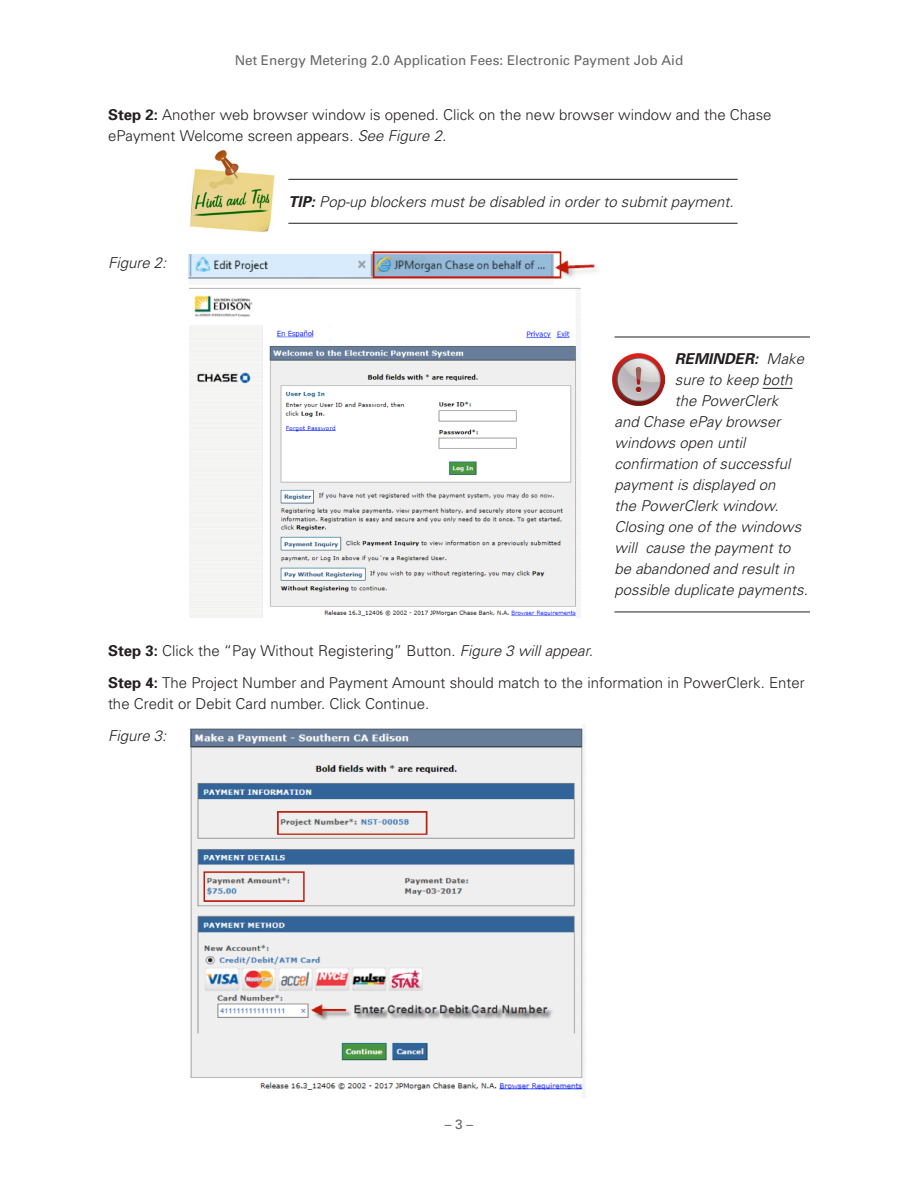
<style>
.page{position:relative;width:918px;height:1188px;background:#fff}
.page>*{position:absolute;margin:0;border:0;box-sizing:border-box;transform-origin:0 0}
.Body{font:300 15px/21px "Univers";color:#231f20}
.TIP{font:italic 300 15px "Univers";color:#231f20}
.Body-2{font:italic 300 15px "Univers";color:#231f20}
.TIP-2{font:italic 700 15px "Univers";color:#231f20}
.t1{font:13.5px "Univers";color:#666}
.s1{font-weight:700}
.s2{font-style:italic}
.s3{font-weight:300}
</style>
<div class="page">
<img style="left:189px;top:149px;width:86px;height:83px">
<img style="left:189px;top:288px;width:392px;height:330px">
<img style="left:188px;top:251px;width:409px;height:28px">
<hr style="left:615px;top:337px;width:195px;height:1px;background:#231f20">
<hr style="left:763px;top:388px;width:30px;height:1px;background:#231f20">
<hr style="left:615px;top:612px;width:195px;height:1px;background:#231f20">
<img style="left:612px;top:354px;width:52px;height:51px">
<img style="left:190px;top:725px;width:396px;height:373px">
<hr style="left:288px;top:179px;width:450px;height:1px;background:#231f20">
<hr style="left:288px;top:223px;width:450px;height:1px;background:#231f20">
<p class="t1" style="left:235px;top:52px;width:450px">Net Energy Metering 2.0 Application Fees: Electronic Payment Job Aid</p>
<p class="Body" style="left:108px;top:104px;width:665px"><span class="s1">Step 2:</span> Another web browser window is opened. Click on the new browser window and the Chase ePayment Welcome screen appears. <span class="s2">See Figure 2.</span></p>
<p class="Body-2" style="left:108px;top:254px;width:60px">Figure 2:</p>
<p class="TIP" style="left:288px;top:192px;width:447px"><span class="s1">TIP:</span> Pop-up blockers must be disabled in order to submit payment.</p>
<p class="TIP-2" style="left:675px;top:349px;width:131px">REMINDER: <span class="s3">Make</span></p>
<p class="TIP" style="left:675px;top:371px;width:119px">sure to keep both</p>
<p class="TIP" style="left:675px;top:392px;width:105px">the PowerClerk</p>
<p class="TIP" style="left:615px;top:413px;width:167px">and Chase ePay browser</p>
<p class="TIP" style="left:615px;top:434px;width:132px">windows open until</p>
<p class="TIP" style="left:615px;top:455px;width:177px">confirmation of successful</p>
<p class="TIP" style="left:615px;top:476px;width:162px">payment is displayed on</p>
<p class="TIP" style="left:615px;top:497px;width:166px">the PowerClerk window.</p>
<p class="TIP" style="left:615px;top:518px;width:188px">Closing one of the windows</p>
<p class="TIP" style="left:615px;top:539px;width:177px">will cause the payment to</p>
<p class="TIP" style="left:615px;top:560px;width:182px">be abandoned and result in</p>
<p class="TIP" style="left:615px;top:581px;width:195px">possible duplicate payments.</p>
<p class="Body" style="left:108px;top:640px;width:486px"><span class="s1">Step 3:</span> Click the “Pay Without Registering” Button. <span class="s2">Figure 3 will appear.</span></p>
<p class="Body" style="left:108px;top:672px;width:698px"><span class="s1">Step 4:</span> The Project Number and Payment Amount should match to the information in PowerClerk. Enter the Credit or Debit Card number. Click Continue.</p>
<p class="Body-2" style="left:108px;top:726px;width:60px">Figure 3:</p>
<p class="t1" style="left:445px;top:1116px;width:30px">– 3 –</p>
</div>
